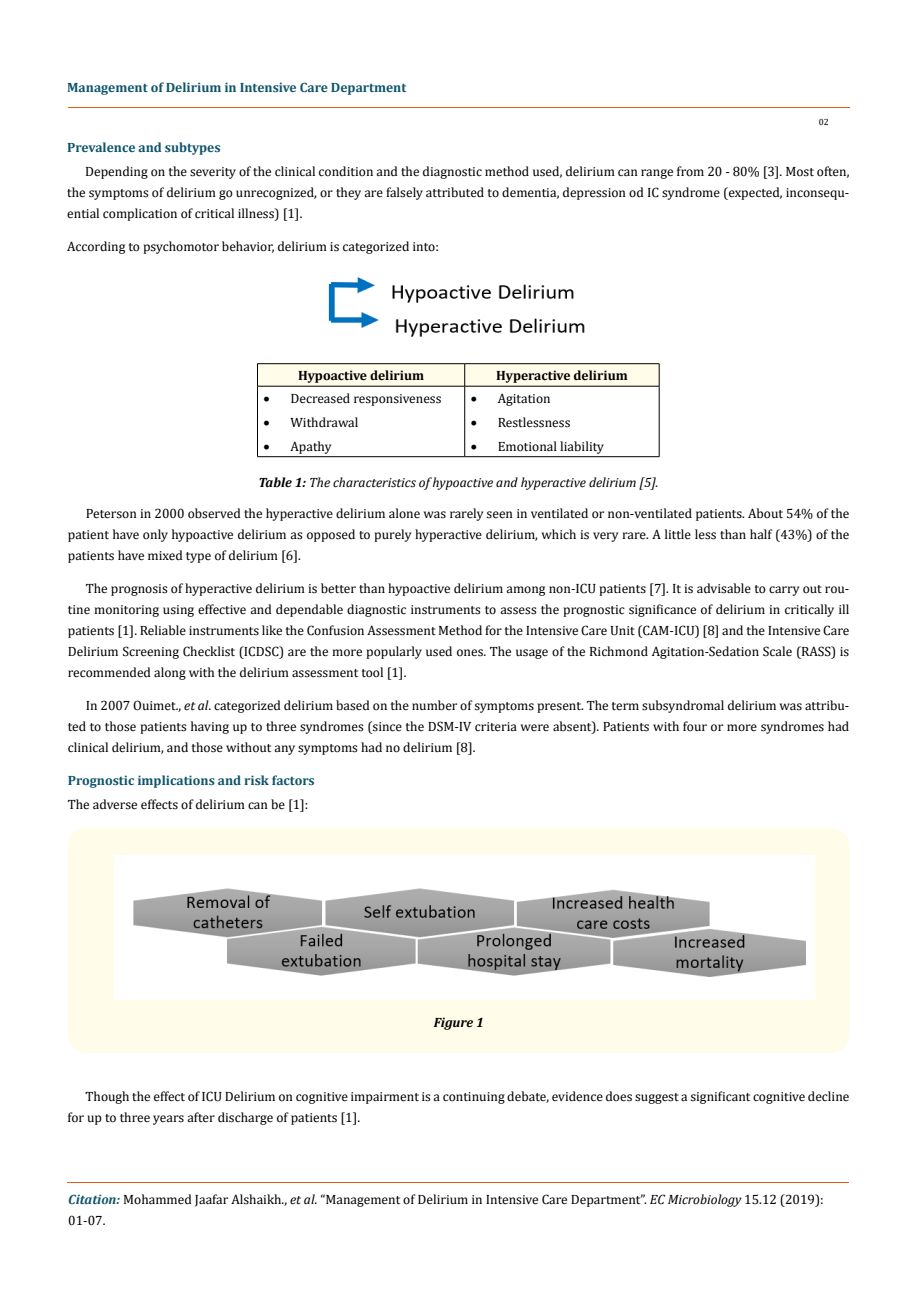
<style>
.page{position:relative;width:917px;height:1296px;background:#fff}
.page>*{position:absolute;margin:0;border:0;box-sizing:border-box;transform-origin:0 0}
.t1{font:13.5px/21px "Cambria";color:#000;text-align:justify}
.t2{font:700 13.5px "Cambria";color:#0e546a}
.t3{font:italic 13.5px "Cambria";color:#000}
.t4{font:700 13.5px "Cambria";color:#000}
.t5{font:italic 700 13.5px "Cambria";color:#000}
.t6{font:9px "Cambria";color:#000}
.s1{font-weight:700}
.s2{font-style:italic}
.s3{font-weight:700;font-style:italic;color:#0e546a}
</style>
<div class="page">
<hr style="left:68px;top:108px;width:781px;height:1px;background:#e05d1a">
<hr style="left:67px;top:1183px;width:782px;height:1px;background:#e05d1a">
<hr style="left:257px;top:363px;width:207px;height:1px;background:#000">
<hr style="left:464px;top:363px;width:195px;height:1px;background:#000">
<svg style="left:257px;top:364px;width:403px;height:22px;background:#f7f5e1"></svg>
<hr style="left:257px;top:386px;width:207px;height:1px;background:#000">
<hr style="left:257px;top:386px;width:1px;height:71px;background:#000">
<hr style="left:464px;top:386px;width:195px;height:1px;background:#000">
<hr style="left:464px;top:386px;width:1px;height:71px;background:#000">
<hr style="left:659px;top:386px;width:1px;height:71px;background:#000">
<hr style="left:257px;top:456px;width:207px;height:1px;background:#000">
<hr style="left:464px;top:456px;width:195px;height:1px;background:#000">
<img style="left:328px;top:277px;width:257px;height:60px">
<div style="left:68px;top:828px;width:781px;height:225px;background:#fffde9;border-radius:18px"></div>
<img style="left:114px;top:856px;width:700px;height:144px">
<p class="t2" style="left:67px;top:78px;width:340px">Management of Delirium in Intensive Care Department</p>
<p class="t6" style="left:819px;top:117px;width:11px">02</p>
<p class="t2" style="left:67px;top:137px;width:155px">Prevalence and subtypes</p>
<p class="t1" style="left:67px;top:160px;width:783px;text-indent:18px">Depending on the severity of the clinical condition and the diagnostic method used, delirium can range from 20 - 80% [3]. Most often, the symptoms of delirium go unrecognized, or they are falsely attributed to dementia, depression od IC syndrome (expected, inconsequ&shy;ential complication of critical illness) [1].</p>
<p class="t1" style="left:67px;top:235px;width:373px">According to psychomotor behavior, delirium is categorized into:</p>
<p class="t4" style="left:298px;top:366px;width:128px">Hypoactive delirium</p>
<p class="t4" style="left:496px;top:366px;width:133px">Hyperactive delirium</p>
<p class="t1" style="left:263px;top:388px;width:179px">• Decreased responsiveness</p>
<p class="t1" style="left:263px;top:412px;width:96px">• Withdrawal</p>
<p class="t1" style="left:263px;top:436px;width:70px">• Apathy</p>
<p class="t1" style="left:470px;top:388px;width:82px">• Agitation</p>
<p class="t1" style="left:470px;top:412px;width:101px">• Restlessness</p>
<p class="t1" style="left:470px;top:436px;width:135px">• Emotional liability</p>
<p class="t3" style="left:258px;top:473px;width:401px"><span class="s1">Table 1:</span> The characteristics of hypoactive and hyperactive delirium [5].</p>
<p class="t1" style="left:68px;top:503px;width:783px;text-indent:18px">Peterson in 2000 observed the hyperactive delirium alone was rarely seen in ventilated or non-ventilated patients. About 54% of the patient have only hypoactive delirium as opposed to purely hyperactive delirium, which is very rare. A little less than half (43%) of the patients have mixed type of delirium [6].</p>
<p class="t1" style="left:68px;top:578px;width:783px;text-indent:18px">The prognosis of hyperactive delirium is better than hypoactive delirium among non-ICU patients [7]. It is advisable to carry out rou&shy;tine monitoring using effective and dependable diagnostic instruments to assess the prognostic significance of delirium in critically ill patients [1]. Reliable instruments like the Confusion Assessment Method for the Intensive Care Unit (CAM-ICU) [8] and the Intensive Care Delirium Screening Checklist (ICDSC) are the more popularly used ones. The usage of the Richmond Agitation-Sedation Scale (RASS) is recommended along with the delirium assessment tool [1].</p>
<p class="t1" style="left:68px;top:695px;width:783px;text-indent:18px">In 2007 Ouimet., <span class="s2">et al</span>. categorized delirium based on the number of symptoms present. The term subsyndromal delirium was attribu&shy;ted to those patients having up to three syndromes (since the DSM-IV criteria were absent). Patients with four or more syndromes had clinical delirium, and those without any symptoms had no delirium [8].</p>
<p class="t2" style="left:68px;top:771px;width:248px">Prognostic implications and risk factors</p>
<p class="t1" style="left:68px;top:794px;width:242px">The adverse effects of delirium can be [1]:</p>
<p class="t5" style="left:433px;top:1013px;width:52px">Figure 1</p>
<p class="t1" style="left:68px;top:1086px;width:783px;text-indent:18px">Though the effect of ICU Delirium on cognitive impairment is a continuing debate, evidence does suggest a significant cognitive decline for up to three years after discharge of patients [1].</p>
<p class="t1" style="left:68px;top:1188px;width:757px"><span class="s3">Citation:</span> Mohammed Jaafar Alshaikh., <span class="s2">et al</span>. “Management of Delirium in Intensive Care Department”. <span class="s2">EC Microbiology</span> 15.12 (2019):<br>01-07.</p>
</div>
